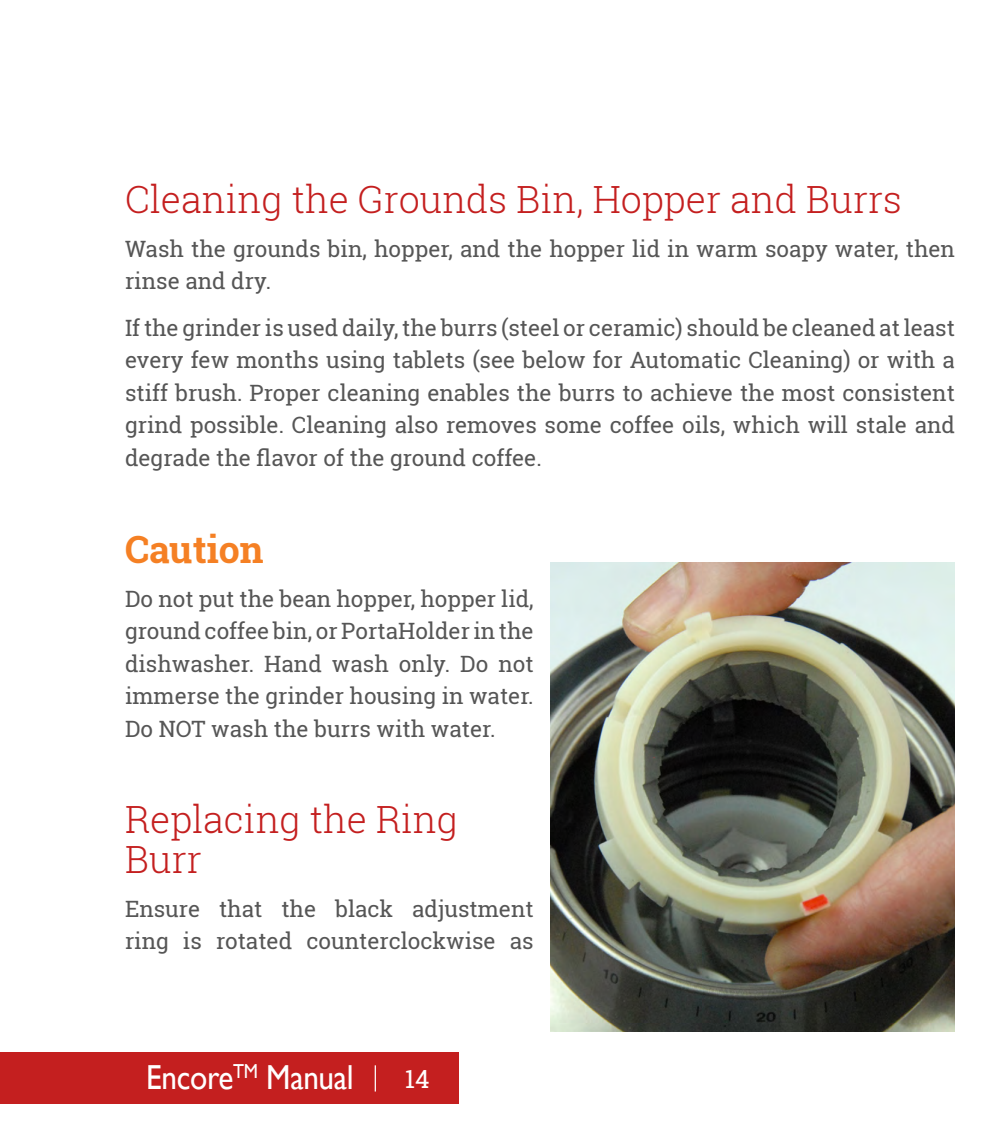
<style>
.page{position:relative;width:1000px;height:1125px;background:#fff}
.page>*{position:absolute;margin:0;border:0;box-sizing:border-box;transform-origin:0 0}
.Heading_2{font:300 37.5px/40px "Roboto Slab";color:#c41f1f}
.Heading_2_1{font:700 37.5px "Roboto Slab";color:#f58024}
.t1{font:34.75px "Gill Sans";letter-spacing:-.01em;color:#fff;scale:.9 1}
.t2{font:25px "Roboto Slab";color:#fff}
.Body_text{font:22.5px/32.5px "Roboto Slab";color:#565656}
.Caution{font:22.5px/32.5px "Roboto Slab";color:#565656;text-align:justify}
</style>
<div class="page">
<div style="left:0;top:1053px;width:459px;height:51px;background:#c41f1f"></div>
<svg style="left:375px;top:1065px;width:1px;height:27px"></svg>
<img style="left:550px;top:562px;width:405px;height:470px">
<p class="Heading_2" style="left:125px;top:178px;width:778px">Cleaning the Grounds Bin, Hopper and Burrs</p>
<p class="Body_text" style="left:125px;top:232px;width:832px">Wash the grounds bin, hopper, and the hopper lid in warm soapy water, then rinse and dry.</p>
<p class="Body_text" style="left:125px;top:311px;width:832px;text-align:justify">If the grinder is used daily, the burrs (steel or ceramic) should be cleaned at least every few months using tablets (see below for Automatic Cleaning) or with a stiff brush. Proper cleaning enables the burrs to achieve the most consistent grind possible. Cleaning also removes some coffee oils, which will stale and degrade the flavor of the ground coffee.</p>
<p class="Heading_2_1" style="left:125px;top:524px;width:140px">Caution</p>
<p class="Caution" style="left:125px;top:582px;width:410px">Do not put the bean hopper, hopper lid, ground coffee bin, or PortaHolder in the dishwasher. Hand wash only. Do not immerse the grinder housing in water.<br>Do NOT wash the burrs with water.</p>
<p class="Heading_2" style="left:125px;top:798px;width:334px">Replacing the Ring<br>Burr</p>
<p class="Body_text" style="left:125px;top:892px;width:410px">Ensure that the black adjustment ring is rotated counterclockwise as</p>
<h2 class="t1" style="left:146px;top:1057px;width:232px">Encore<sup>TM</sup> Manual</h2>
<p class="t2" style="left:405px;top:1061px;width:26px">14</p>
</div>
